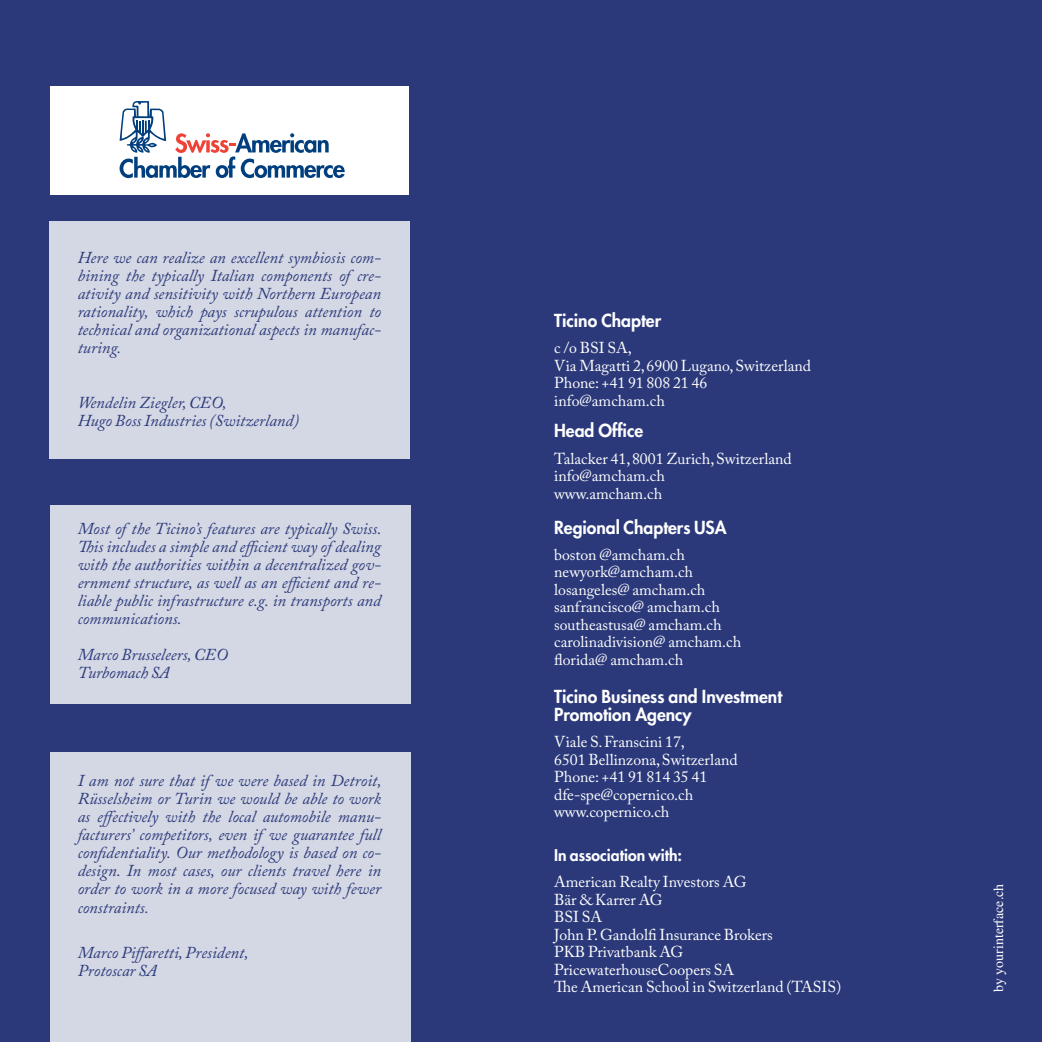
<style>
.page{position:relative;width:1042px;height:1042px;background:#fff}
.page>*{position:absolute;margin:0;border:0;box-sizing:border-box;transform-origin:0 0}
.t1{font:800 17.5px/17.5px "Futura";color:#fff}
.t2{font:italic 16.62px/18px "Adobe Caslon Pro";color:#2b3a7a;text-align:justify}
.t3{font:15.75px/17.5px "Adobe Caslon Pro";color:#fff}
.t4{font:800 15.75px "Futura";color:#fff}
.t5{font:14px "Times";color:#fff}
</style>
<div class="page">
<div style="left:0;top:0;width:545px;height:1042px;background:#2b397a"></div>
<div style="left:50px;top:221px;width:360px;height:238px;background:#d4d7e4"></div>
<div style="left:50px;top:506px;width:361px;height:198px;background:#d4d7e4"></div>
<div style="left:50px;top:752px;width:361px;height:290px;background:#d4d7e4"></div>
<div style="left:50px;top:86px;width:359px;height:109px;background:#fff"></div>
<svg style="left:120px;top:101px;width:225px;height:77px"></svg>
<div style="left:473px;top:0;width:569px;height:1042px;background:#2b397a"></div>
<p class="t2" style="left:78px;top:248px;width:305px">Here we can realize an excellent symbiosis com&shy;bining the typically Italian components of cre&shy;ativity and sensitivity with Northern European rationality, which pays scrupulous attention to technical and organizational aspects in manufac&shy;turing.</p>
<p class="t2" style="left:78px;top:393px;width:223px">Wendelin Ziegler, CEO,<br>Hugo Boss Industries (Switzerland)</p>
<p class="t2" style="left:78px;top:519px;width:305px">Most of the Ticino’s features are typically Swiss.<br>This includes a simple and efficient way of dealing with the authorities within a decentralized gov&shy;ernment structure, as well as an efficient and re&shy;liable public infrastructure e.g. in transports and communications.</p>
<p class="t2" style="left:78px;top:645px;width:152px">Marco Brusseleers, CEO<br>Turbomach SA</p>
<p class="t2" style="left:78px;top:771px;width:305px">I am not sure that if we were based in Detroit, Rüsselsheim or Turin we would be able to work as effectively with the local automobile manu&shy;facturers’ competitors, even if we guarantee full confidentiality. Our methodology is based on co&shy;design. In most cases, our clients travel here in order to work in a more focused way with fewer constraints.</p>
<p class="t2" style="left:78px;top:943px;width:172px">Marco Piffaretti, President,<br>Protoscar SA</p>
<p class="t1" style="left:554px;top:311px;width:108px">Ticino Chapter</p>
<p class="t3" style="left:554px;top:339px;width:258px">c /o BSI SA,<br>Via Magatti 2, 6900 Lugano, Switzerland<br>Phone: +41 91 808 21 46 info@amcham.ch</p>
<p class="t1" style="left:554px;top:422px;width:91px">Head Office</p>
<p class="t3" style="left:554px;top:449px;width:239px">Talacker 41, 8001 Zurich, Switzerland info@amcham.ch<br>www.amcham.ch</p>
<p class="t1" style="left:554px;top:518px;width:174px">Regional Chapters USA</p>
<p class="t3" style="left:554px;top:545px;width:189px">boston @amcham.ch newyork@amcham.ch losangeles@ amcham.ch sanfrancisco@ amcham.ch southeastusa@ amcham.ch carolinadivision@ amcham.ch florida@ amcham.ch</p>
<p class="t1" style="left:554px;top:688px;width:229px">Ticino Business and Investment<br>Promotion Agency</p>
<p class="t3" style="left:554px;top:733px;width:185px">Viale S. Franscini 17,<br>6501 Bellinzona, Switzerland<br>Phone: +41 91 814 35 41 dfe-spe@copernico.ch www.copernico.ch</p>
<p class="t4" style="left:554px;top:844px;width:129px">In association with:</p>
<p class="t3" style="left:554px;top:873px;width:288px">American Realty Investors AG<br>Bär &amp; Karrer AG<br>BSI SA<br>John P. Gandolfi Insurance Brokers<br>PKB Privatbank AG<br>PricewaterhouseCoopers SA<br>The American School in Switzerland (TASIS)</p>
<p class="t5" style="left:990px;top:992px;width:110px;rotate:-90deg">by yourinterface.ch</p>
</div>
